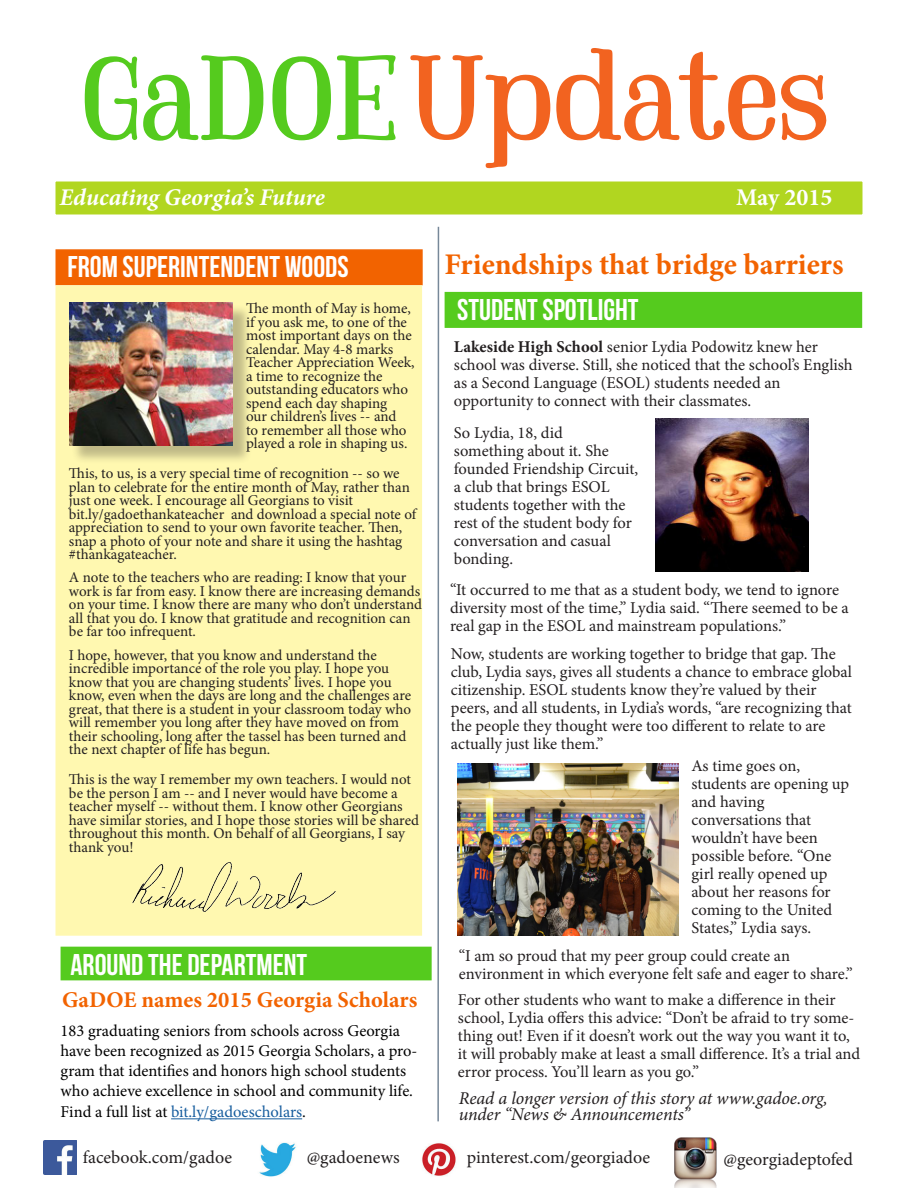
<style>
.page{position:relative;width:918px;height:1188px;background:#fff}
.page>*{position:absolute;margin:0;border:0;box-sizing:border-box;transform-origin:0 0}
.t1{font:120px "Mount PERSONALUSEONLY";color:#f26320}
.t2{font:30px "Bebas Neue";color:#fff}
.t3{font:700 30px "Minion Pro";color:#f26300}
.t4{font:italic 700 24px "Minion Pro";letter-spacing:-.005em;color:#fff}
.t5{font:700 24px "Minion Pro";color:#fff}
.t6{font:700 22.5px "Minion Pro";color:#f26300}
.t7{font:italic 18px/16.5px "Minion Pro";letter-spacing:-.005em;color:#231f20}
.t8{font:18px "Minion Pro";color:#231f20}
.t9{font:16.5px/18px "Minion Pro";letter-spacing:-.005em;color:#231f20}
.t10{font:16.5px/19.8px "Minion Pro";color:#000}
.t11{font:16.5px "Minion Pro";color:#175d9e}
.t12{font:15px/13.5px "Minion Pro";letter-spacing:-.005em;color:#231f20}
.s1{color:#55cb1e}
.s2{color:#000}
.s3{font-weight:700}
</style>
<div class="page">
<div style="left:54px;top:180px;width:810px;height:36px;background:#b1d620;border:2px solid #fff"></div>
<hr style="left:437px;top:227px;width:2px;height:894px;background:#789">
<div style="left:56px;top:249px;width:367px;height:36px;background:#f26300;border:2px solid #f26300"></div>
<div style="left:56px;top:286px;width:365px;height:649px;background:#fff8b0"></div>
<div style="left:71px;top:305px;width:181px;height:159px;background:#231f20;opacity:.29"></div>
<img style="left:69px;top:302px;width:164px;height:143px">
<div style="left:56px;top:285px;width:366px;height:651px;border:2px solid #fff8b0"></div>
<div style="left:445px;top:292px;width:417px;height:36px;background:#55cb1e;border:2px solid #55cb1e"></div>
<img style="left:132px;top:862px;width:204px;height:50px">
<div style="left:61px;top:947px;width:371px;height:33px;background:#55cb1e"></div>
<hr style="left:171px;top:1118px;width:131px;height:1px;background:#175d9e">
<img style="left:43px;top:1140px;width:33px;height:34px">
<img style="left:259px;top:1142px;width:37px;height:35px">
<img style="left:422px;top:1143px;width:34px;height:33px">
<img style="left:674px;top:1137px;width:43px;height:51px">
<img style="left:656px;top:419px;width:153px;height:153px">
<img style="left:458px;top:764px;width:220px;height:172px">
<p class="t1" style="left:85px;top:26px;width:750px"><span class="s1">GaDOE</span>Updates</p>
<p class="t4" style="left:59px;top:180px;width:267px">Educating Georgia’s Future</p>
<p class="t5" style="left:736px;top:180px;width:98px">May 2015</p>
<p class="t2" style="left:68px;top:250px;width:283px">FROM SUPERINTENDENT WOODS</p>
<p class="t12" style="left:246px;top:302px;width:170px">The month of May is home, if you ask me, to one of the most important days on the calendar. May 4-8 marks<br>Teacher Appreciation Week, a time to recognize the outstanding educators who spend each day shaping<br>our children’s lives -- and<br>to remember all those who played a role in shaping us.</p>
<p class="t12" style="left:69px;top:467px;width:342px">This, to us, is a very special time of recognition -- so we plan to celebrate for the entire month of May, rather than just one week. I encourage all Georgians to visit</p>
<p class="t12" style="left:69px;top:507px;width:349px">bit.ly/gadoethankateacher and download a special note of</p>
<p class="t12" style="left:69px;top:521px;width:335px;text-align:justify">appreciation to send to your own favorite teacher. Then, snap a photo of your note and share it using the hashtag #thankagateacher.</p>
<p class="t12" style="left:69px;top:571px;width:355px">A note to the teachers who are reading: I know that your work is far from easy. I know there are increasing demands on your time. I know there are many who don’t understand all that you do. I know that gratitude and recognition can be far too infrequent.</p>
<p class="t12" style="left:69px;top:648px;width:309px">I hope, however, that you know and understand the</p>
<p class="t12" style="left:69px;top:662px;width:344px">incredible importance of the role you play. I hope you know that you are changing students’ lives. I hope you know, even when the days are long and the challenges are great, that there is a student in your classroom today who will remember you long after they have moved on from their schooling, long after the tassel has been turned and the next chapter of life has begun.</p>
<p class="t12" style="left:69px;top:773px;width:352px">This is the way I remember my own teachers. I would not be the person I am -- and I never would have become a teacher myself -- without them. I know other Georgians have similar stories, and I hope those stories will be shared throughout this month. On behalf of all Georgians, I say thank you!</p>
<p class="t2" style="left:70px;top:948px;width:238px">AROUND THE DEPARTMENT</p>
<p class="t6" style="left:62px;top:984px;width:357px">GaDOE names 2015 Georgia Scholars</p>
<p class="t10" style="left:61px;top:1021px;width:358px">183 graduating seniors from schools across Georgia have been recognized as 2015 Georgia Scholars, a pro&shy;gram that identifies and honors high school students who achieve excellence in school and community life.</p>
<p class="t11" style="left:61px;top:1101px;width:247px"><span class="s2">Find a full list at</span> bit.ly/gadoescholars<span class="s2">.</span></p>
<p class="t3" style="left:445px;top:243px;width:400px">Friendships that bridge barriers</p>
<p class="t2" style="left:457px;top:293px;width:183px">STUDENT SPOTLIGHT</p>
<p class="t9" style="left:454px;top:338px;width:400px"><span class="s3">Lakeside High School</span> senior Lydia Podowitz knew her school was diverse. Still, she noticed that the school’s English as a Second Language (ESOL) students needed an</p>
<p class="t9" style="left:454px;top:392px;width:299px">opportunity to connect with their classmates.</p>
<p class="t9" style="left:454px;top:424px;width:110px">So Lydia, 18, did</p>
<p class="t9" style="left:454px;top:442px;width:186px">something about it. She founded Friendship Circuit, a club that brings ESOL</p>
<p class="t9" style="left:454px;top:496px;width:180px">students together with the rest of the student body for conversation and casual bonding.</p>
<p class="t9" style="left:450px;top:580px;width:400px">“It occurred to me that as a student body, we tend to ignore diversity most of the time,” Lydia said. “There seemed to be a real gap in the ESOL and mainstream populations.”</p>
<p class="t9" style="left:451px;top:645px;width:403px">Now, students are working together to bridge that gap. The club, Lydia says, gives all students a chance to embrace global</p>
<p class="t9" style="left:451px;top:681px;width:402px">citizenship. ESOL students know they’re valued by their peers, and all students, in Lydia’s words, “are recognizing that</p>
<p class="t9" style="left:451px;top:717px;width:376px">the people they thought were too different to relate to are actually just like them.”</p>
<p class="t9" style="left:692px;top:757px;width:110px">As time goes on,</p>
<p class="t9" style="left:692px;top:775px;width:159px">students are opening up and having</p>
<p class="t9" style="left:692px;top:811px;width:142px">conversations that wouldn’t have been possible before. “One girl really opened up about her reasons for coming to the United<br>States,” Lydia says.</p>
<p class="t9" style="left:459px;top:947px;width:333px">“I am so proud that my peer group could create an</p>
<p class="t9" style="left:459px;top:965px;width:396px">environment in which everyone felt safe and eager to share.”</p>
<p class="t9" style="left:458px;top:991px;width:404px">For other students who want to make a difference in their school, Lydia offers this advice: “Don’t be afraid to try some&shy;thing out! Even if it doesn’t work out the way you want it to, it will probably make at least a small difference. It’s a trial and error process. You’ll learn as you go.”</p>
<p class="t7" style="left:459px;top:1090px;width:371px">Read a longer version of this story at www.gadoe.org, under “News &amp; Announcements”</p>
<p class="t8" style="left:83px;top:1145px;width:151px">facebook.com/gadoe</p>
<p class="t8" style="left:307px;top:1145px;width:94px">@gadoenews</p>
<p class="t8" style="left:467px;top:1145px;width:185px">pinterest.com/georgiadoe</p>
<p class="t8" style="left:724px;top:1147px;width:131px">@georgiadeptofed</p>
</div>
